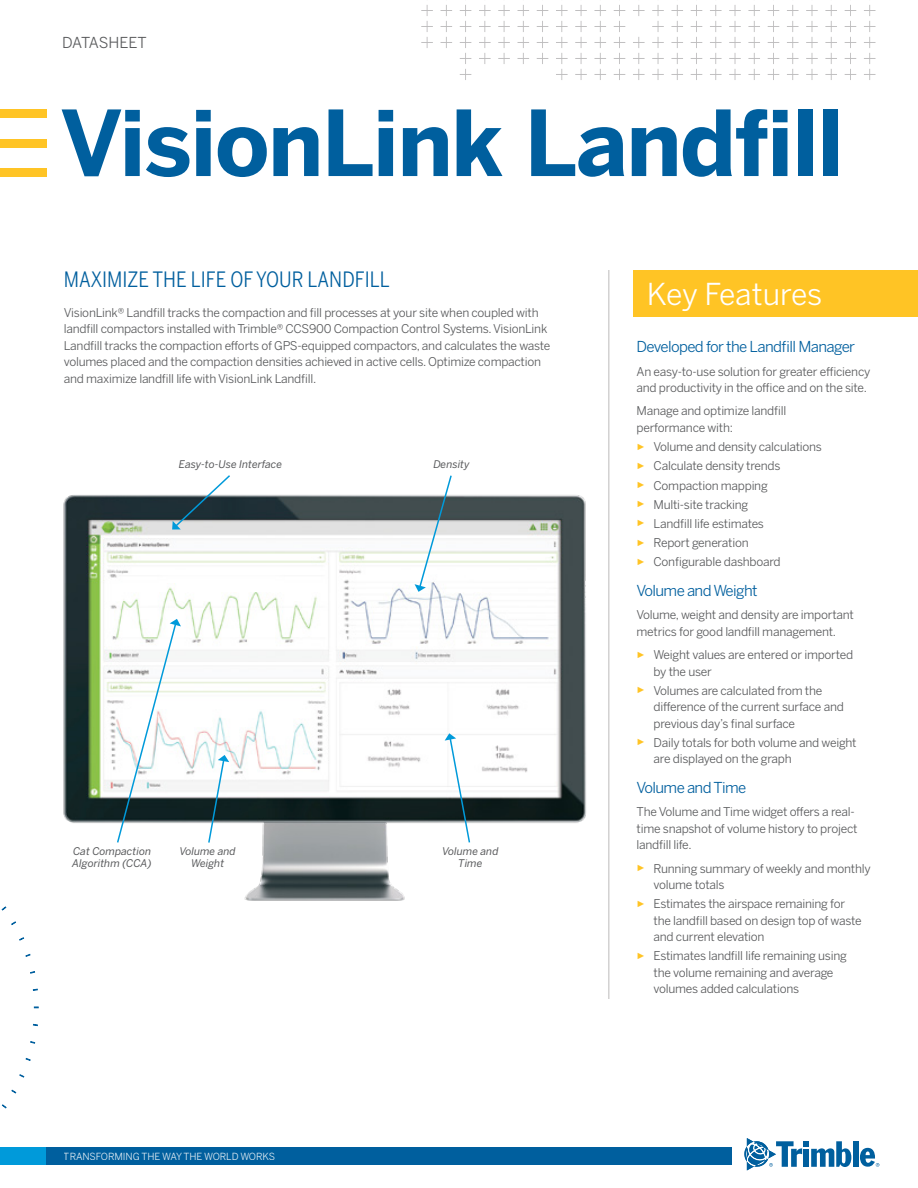
<style>
.page{position:relative;width:918px;height:1188px;background:#fff}
.page>*{position:absolute;margin:0;border:0;box-sizing:border-box;transform-origin:0 0}
.t1{font:700 90px "Benton Sans";letter-spacing:-.02em;color:#005f9e}
.t2{font:30px "Benton Sans";letter-spacing:-.01em;color:#fff}
.t3{font:21px "Benton Sans Condensed";color:#005f9e}
.t4{font:15px "Benton Sans";letter-spacing:-.04em;color:#005f9e}
.t5{font:15px "Benton Sans";letter-spacing:-.01em;color:#58595b}
.t6{font:12px/16.5px "Benton Sans";letter-spacing:-.02em;color:#58595b}
.t7{font:italic 10.5px/12.6px "Benton Sans";color:#58595b;text-align:center}
.t8{font:9.75px "Benton Sans";letter-spacing:-.01em;color:#fff}
.s1{font-family:"Arial";font-size:9px;color:#ffc425}
</style>
<div class="page">
<svg style="left:421px;top:5px;width:455px;height:75px"></svg>
<div style="left:0;top:110px;width:47px;height:8px;background:#ffc425"></div>
<div style="left:0;top:139px;width:47px;height:8px;background:#ffc425"></div>
<div style="left:0;top:168px;width:47px;height:8px;background:#ffc425"></div>
<div style="left:853px;top:1141px;width:5px;height:26px;background:#005f9e"></div>
<svg style="left:744px;top:1138px;width:107px;height:32px"></svg>
<svg style="left:860px;top:1148px;width:19px;height:19px"></svg>
<div style="left:0;top:1147px;width:730px;height:18px;background:#009ada"></div>
<div style="left:47px;top:1147px;width:685px;height:18px;background:#005f9e"></div>
<div style="left:633px;top:270px;width:285px;height:47px;background:#ffc425"></div>
<hr style="left:608px;top:270px;width:2px;height:729px;background:#d2d1d1">
<svg style="left:30px;top:1041px;width:5px;height:3px"></svg>
<svg style="left:25px;top:1058px;width:6px;height:3px"></svg>
<svg style="left:19px;top:1074px;width:6px;height:4px"></svg>
<svg style="left:11px;top:1089px;width:6px;height:5px"></svg>
<svg style="left:2px;top:1104px;width:5px;height:5px"></svg>
<svg style="left:1px;top:906px;width:6px;height:5px"></svg>
<svg style="left:11px;top:921px;width:5px;height:4px"></svg>
<svg style="left:19px;top:937px;width:5px;height:4px"></svg>
<svg style="left:25px;top:954px;width:6px;height:3px"></svg>
<svg style="left:30px;top:971px;width:5px;height:3px"></svg>
<svg style="left:33px;top:988px;width:5px;height:3px"></svg>
<img style="left:63px;top:494px;width:523px;height:407px">
<svg style="left:445px;top:733px;width:26px;height:111px"></svg>
<svg style="left:172px;top:475px;width:60px;height:55px"></svg>
<svg style="left:116px;top:619px;width:65px;height:225px"></svg>
<svg style="left:207px;top:755px;width:22px;height:89px"></svg>
<svg style="left:415px;top:475px;width:38px;height:117px"></svg>
<p class="t5" style="left:62px;top:34px;width:86px">DATASHEET</p>
<h1 class="t1" style="left:60px;top:87px;width:785px">VisionLink Landfill</h1>
<h3 class="t3" style="left:64px;top:266px;width:328px">MAXIMIZE THE LIFE OF YOUR LANDFILL</h3>
<p class="t6" style="left:64px;top:304px;width:488px">VisionLink® Landfill tracks the compaction and fill processes at your site when coupled with landfill compactors installed with Trimble® CCS900 Compaction Control Systems. VisionLink Landfill tracks the compaction efforts of GPS-equipped compactors, and calculates the waste volumes placed and the compaction densities achieved in active cells. Optimize compaction and maximize landfill life with VisionLink Landfill.</p>
<p class="t7" style="left:179px;top:458px;width:105px">Easy-to-Use Interface</p>
<p class="t7" style="left:433px;top:458px;width:38px">Density</p>
<p class="t7" style="left:72px;top:845px;width:81px;text-align:left">Cat Compaction<br>Algorithm (CCA)</p>
<p class="t7" style="left:179px;top:845px;width:58px">Volume and<br>Weight</p>
<p class="t7" style="left:442px;top:845px;width:58px">Volume and<br>Time</p>
<p class="t8" style="left:64px;top:1150px;width:213px">TRANSFORMING THE WAY THE WORLD WORKS</p>
<h2 class="t2" style="left:647px;top:276px;width:177px">Key Features</h2>
<p class="t4" style="left:637px;top:338px;width:220px">Developed for the Landfill Manager</p>
<p class="t6" style="left:637px;top:363px;width:235px">An easy-to-use solution for greater efficiency and productivity in the office and on the site.</p>
<p class="t6" style="left:637px;top:403px;width:151px">Manage and optimize landfill performance with:</p>
<p class="t6" style="left:637px;top:437px;width:187px;line-height:19.2px"><span class="s1">►</span> Volume and density calculations <span class="s1">►</span> Calculate density trends<br><span class="s1">►</span> Compaction mapping<br><span class="s1">►</span> Multi-site tracking<br><span class="s1">►</span> Landfill life estimates<br><span class="s1">►</span> Report generation<br><span class="s1">►</span> Configurable dashboard</p>
<p class="t4" style="left:637px;top:582px;width:123px">Volume and Weight</p>
<p class="t6" style="left:637px;top:607px;width:219px">Volume, weight and density are important metrics for good landfill management.</p>
<p class="t6" style="left:654px;top:646px;width:201px;text-indent:-17px"><span class="s1">►</span> Weight values are entered or imported by the user</p>
<p class="t6" style="left:654px;top:682px;width:192px;text-indent:-17px"><span class="s1">►</span> Volumes are calculated from the difference of the current surface and previous day’s final surface</p>
<p class="t6" style="left:654px;top:734px;width:205px;text-indent:-17px"><span class="s1">►</span> Daily totals for both volume and weight are displayed on the graph</p>
<p class="t4" style="left:637px;top:779px;width:111px">Volume and Time</p>
<p class="t6" style="left:637px;top:804px;width:222px">The Volume and Time widget offers a real&shy;time snapshot of volume history to project landfill life.</p>
<p class="t6" style="left:654px;top:860px;width:219px;text-indent:-17px"><span class="s1">►</span> Running summary of weekly and monthly volume totals</p>
<p class="t6" style="left:654px;top:896px;width:210px;text-indent:-17px"><span class="s1">►</span> Estimates the airspace remaining for the landfill based on design top of waste and current elevation</p>
<p class="t6" style="left:654px;top:948px;width:195px;text-indent:-17px"><span class="s1">►</span> Estimates landfill life remaining using the volume remaining and average volumes added calculations</p>
</div>
